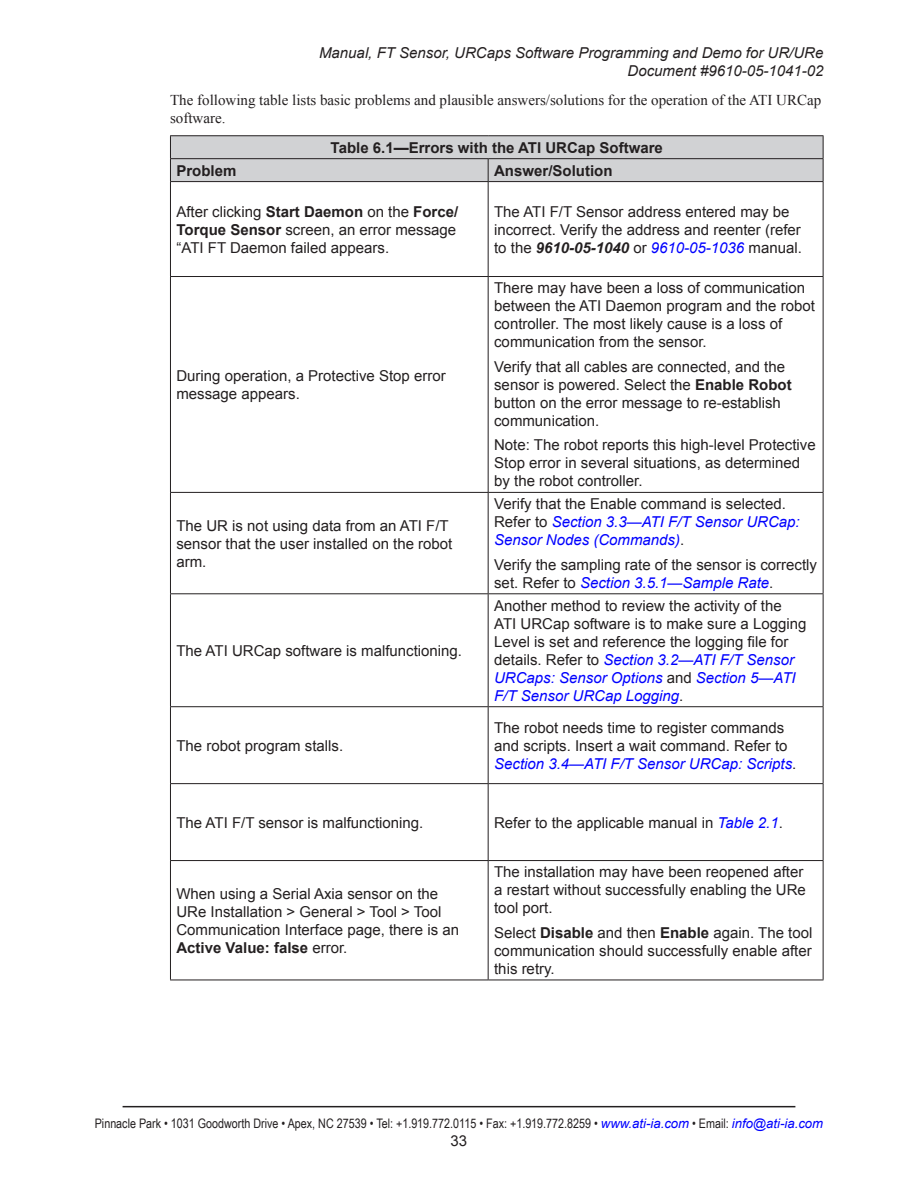
<style>
.page{position:relative;width:918px;height:1188px;background:#fff}
.page>*{position:absolute;margin:0;border:0;box-sizing:border-box;transform-origin:0 0}
.Table_text{font:15px/18px "Arial";color:#231f20}
.Text_2{font:15px/18px "Times New Roman";color:#231f20}
.Table_text-2{font:italic 15px/18px "Arial";color:#00f}
.t1{font:italic 15px/18px "Arial";color:#231f20;text-align:right}
.Table_header{font:700 15px "Arial";color:#231f20}
.t2{font:13.2px "Arial Narrow";color:#231f20}
.s1{font-weight:700}
.s2{font-weight:700;font-style:italic}
.s3{font-style:italic;color:#00f}
.s4{font-style:normal;color:#231f20}
.s5{font-family:"Arial";font-style:italic;color:#00f}
</style>
<div class="page">
<hr style="left:123px;top:1106px;width:672px;height:1px;background:#231f20">
<hr style="left:170px;top:182px;width:1px;height:94px;background:#231f20">
<hr style="left:488px;top:182px;width:1px;height:94px;background:#231f20">
<hr style="left:823px;top:182px;width:1px;height:94px;background:#231f20">
<hr style="left:170px;top:276px;width:318px;height:1px;background:#231f20">
<hr style="left:170px;top:277px;width:1px;height:215px;background:#231f20">
<hr style="left:488px;top:276px;width:336px;height:1px;background:#231f20">
<hr style="left:488px;top:277px;width:1px;height:215px;background:#231f20">
<hr style="left:823px;top:277px;width:1px;height:215px;background:#231f20">
<hr style="left:170px;top:492px;width:318px;height:1px;background:#231f20">
<hr style="left:170px;top:493px;width:1px;height:100px;background:#231f20">
<hr style="left:488px;top:492px;width:336px;height:1px;background:#231f20">
<hr style="left:488px;top:493px;width:1px;height:100px;background:#231f20">
<hr style="left:823px;top:493px;width:1px;height:100px;background:#231f20">
<hr style="left:170px;top:593px;width:318px;height:1px;background:#231f20">
<hr style="left:170px;top:594px;width:1px;height:112px;background:#231f20">
<hr style="left:488px;top:593px;width:336px;height:1px;background:#231f20">
<hr style="left:488px;top:594px;width:1px;height:112px;background:#231f20">
<hr style="left:823px;top:594px;width:1px;height:112px;background:#231f20">
<hr style="left:170px;top:706px;width:318px;height:1px;background:#231f20">
<hr style="left:170px;top:707px;width:1px;height:76px;background:#231f20">
<hr style="left:488px;top:706px;width:336px;height:1px;background:#231f20">
<hr style="left:488px;top:707px;width:1px;height:76px;background:#231f20">
<hr style="left:823px;top:707px;width:1px;height:76px;background:#231f20">
<hr style="left:170px;top:783px;width:318px;height:1px;background:#231f20">
<hr style="left:170px;top:784px;width:1px;height:76px;background:#231f20">
<hr style="left:488px;top:783px;width:336px;height:1px;background:#231f20">
<hr style="left:488px;top:784px;width:1px;height:76px;background:#231f20">
<hr style="left:823px;top:784px;width:1px;height:76px;background:#231f20">
<hr style="left:170px;top:860px;width:318px;height:1px;background:#231f20">
<hr style="left:170px;top:861px;width:1px;height:119px;background:#231f20">
<hr style="left:488px;top:860px;width:336px;height:1px;background:#231f20">
<hr style="left:488px;top:861px;width:1px;height:119px;background:#231f20">
<hr style="left:823px;top:861px;width:1px;height:119px;background:#231f20">
<hr style="left:170px;top:980px;width:318px;height:1px;background:#231f20">
<hr style="left:488px;top:980px;width:336px;height:1px;background:#231f20">
<hr style="left:170px;top:135px;width:318px;height:1px;background:#231f20">
<hr style="left:488px;top:135px;width:336px;height:1px;background:#231f20">
<svg style="left:170px;top:136px;width:654px;height:46px;background:#cbcccd"></svg>
<hr style="left:170px;top:158px;width:318px;height:1px;background:#231f20">
<hr style="left:488px;top:158px;width:336px;height:1px;background:#231f20">
<p class="t1" style="left:319px;top:44px;width:506px">Manual, FT Sensor, URCaps Software Programming and Demo for UR/URe<br>Document #9610-05-1041-02</p>
<p class="Text_2" style="left:170px;top:91px;width:653px">The following table lists basic problems and plausible answers/solutions for the operation of the ATI URCap software.</p>
<p class="Table_header" style="left:331px;top:137px;width:334px">Table 6.1—Errors with the ATI URCap Software</p>
<p class="Table_header" style="left:176px;top:160px;width:62px">Problem</p>
<p class="Table_header" style="left:494px;top:160px;width:120px">Answer/Solution</p>
<p class="Table_text" style="left:176px;top:202px;width:283px">After clicking <span class="s1">Start Daemon</span> on the <span class="s1">Force/<br>Torque Sensor</span> screen, an error message “ATI FT Daemon failed appears.</p>
<p class="Table_text" style="left:494px;top:202px;width:309px">The ATI F/T Sensor address entered may be incorrect. Verify the address and reenter (refer to the <span class="s2">9610-05-1040</span> or <span class="s3">9610-05-1036</span> manual.</p>
<p class="Table_text" style="left:176px;top:367px;width:271px">During operation, a Protective Stop error message appears.</p>
<p class="Table_text" style="left:176px;top:516px;width:277px">The UR is not using data from an ATI F/T sensor that the user installed on the robot arm.</p>
<p class="Table_text" style="left:176px;top:642px;width:287px">The ATI URCap software is malfunctioning.</p>
<p class="Table_text" style="left:176px;top:737px;width:168px">The robot program stalls.</p>
<p class="Table_text" style="left:494px;top:279px;width:322px">There may have been a loss of communication between the ATI Daemon program and the robot controller. The most likely cause is a loss of communication from the sensor.</p>
<p class="Table_text" style="left:494px;top:358px;width:299px">Verify that all cables are connected, and the sensor is powered. Select the <span class="s1">Enable Robot </span>button on the error message to re-establish communication.</p>
<p class="Table_text" style="left:494px;top:436px;width:323px">Note: The robot reports this high-level Protective<br>Stop error in several situations, as determined by the robot controller.</p>
<p class="Table_text-2" style="left:494px;top:495px;width:307px"><span class="s4">Verify that the Enable command is selected.<br>Refer to</span> Section 3.3—ATI F/T Sensor URCap:<br>Sensor Nodes (Commands)<span class="s4">.</span></p>
<p class="Table_text" style="left:494px;top:556px;width:324px">Verify the sampling rate of the sensor is correctly set. Refer to <span class="s3">Section 3.5.1—Sample Rate</span>.</p>
<p class="Table_text" style="left:494px;top:597px;width:314px">Another method to review the activity of the ATI URCap software is to make sure a Logging Level is set and reference the logging file for details. Refer to <span class="s3">Section 3.2—ATI F/T Sensor URCaps: Sensor Options</span> and <span class="s3">Section 5—ATI F/T Sensor URCap Logging</span>.</p>
<p class="Table_text" style="left:494px;top:719px;width:304px">The robot needs time to register commands and scripts. Insert a wait command. Refer to<br><span class="s3">Section 3.4—ATI F/T Sensor URCap: Scripts</span>.</p>
<p class="Table_text" style="left:176px;top:813px;width:249px">The ATI F/T sensor is malfunctioning.</p>
<p class="Table_text" style="left:494px;top:813px;width:290px">Refer to the applicable manual in <span class="s3">Table 2.1</span>.</p>
<p class="Table_text" style="left:176px;top:885px;width:284px">When using a Serial Axia sensor on the URe Installation &gt; General &gt; Tool &gt; Tool Communication Interface page, there is an <span class="s1">Active Value: false</span> error.</p>
<p class="Table_text" style="left:494px;top:863px;width:313px">The installation may have been reopened after a restart without successfully enabling the URe tool port.</p>
<p class="Table_text" style="left:494px;top:924px;width:320px;text-align:justify">Select <span class="s1">Disable</span> and then <span class="s1">Enable</span> again. The tool communication should successfully enable after this retry.</p>
<p class="t2" style="left:95px;top:1114px;width:730px">Pinnacle Park • 1031 Goodworth Drive • Apex, NC 27539 • Tel: +1.919.772.0115 • Fax: +1.919.772.8259 • <span class="s5">www.ati-ia.com</span> • Email: <span class="s5">info@ati-ia.com</span></p>
<p class="Table_text" style="left:451px;top:1132px;width:18px">33</p>
</div>
